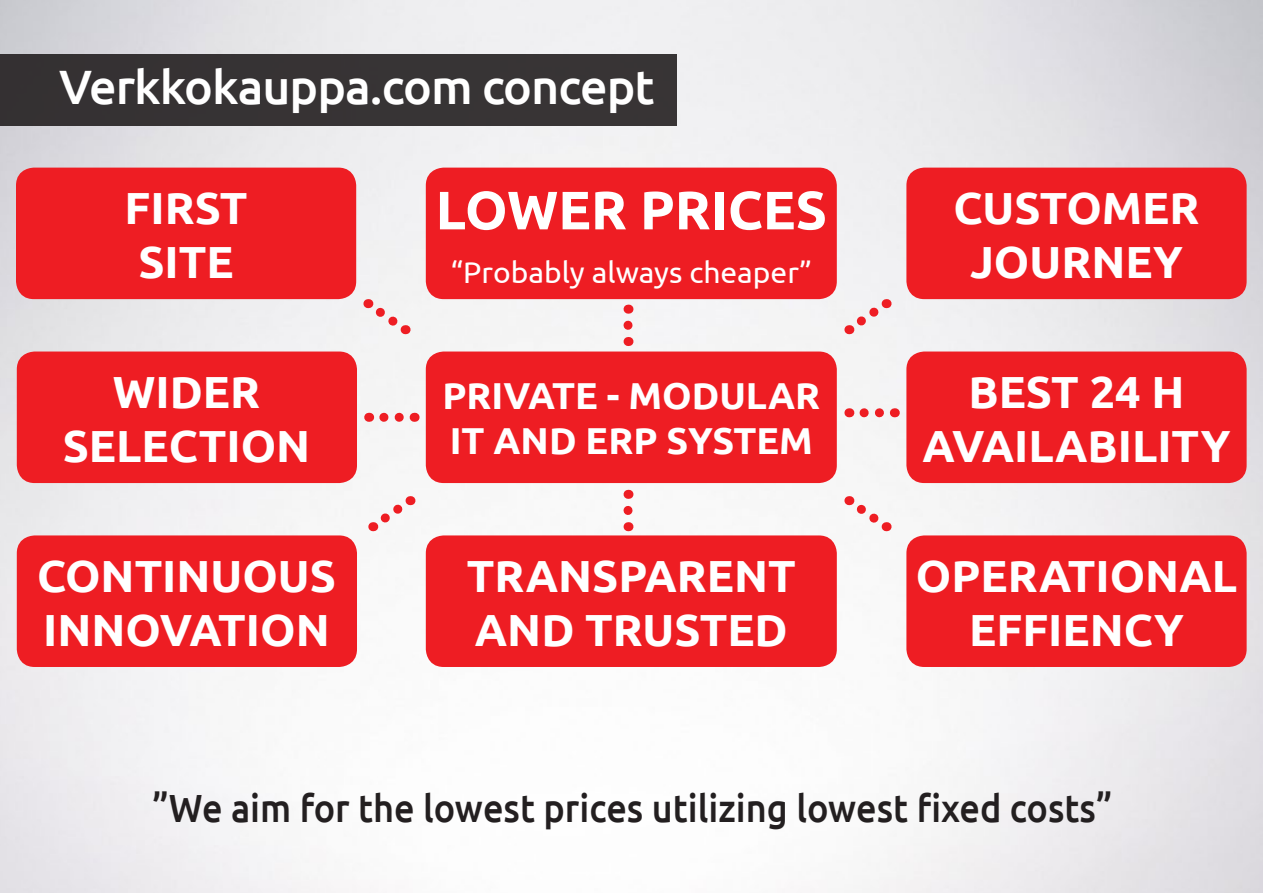
<style>
.page{position:relative;width:1263px;height:893px;background:#fff}
.page>*{position:absolute;margin:0;border:0;box-sizing:border-box;transform-origin:0 0}
.t1{font:700 54px "Ubuntu";color:#fff}
.t2{font:500 48.3px "Ubuntu";letter-spacing:-.02em;color:#fff}
.t3{font:700 45px "Ubuntu";color:#fff}
.t4{font:500 39.3px "Ubuntu";color:#231f20;scale:.92 1}
.t5{font:700 37.5px/45px "Ubuntu";color:#fff}
.t6{font:30px "Ubuntu";color:#fff}
</style>
<div class="page">
<img style="left:0;top:0;width:1263px;height:893px">
<div style="left:0;top:54px;width:676px;height:72px;background:#373334"></div>
<div style="left:427px;top:169px;width:409px;height:129px;background:#ee1d23;border-radius:17px"></div>
<div style="left:426px;top:168px;width:411px;height:131px;border:2px solid #ee1d23;border-radius:17px"></div>
<div style="left:18px;top:353px;width:338px;height:129px;background:#ee1d23;border-radius:17px"></div>
<div style="left:17px;top:351px;width:340px;height:132px;border:2px solid #ee1d23;border-radius:17px"></div>
<div style="left:908px;top:353px;width:337px;height:129px;background:#ee1d23;border-radius:17px"></div>
<div style="left:906px;top:351px;width:340px;height:132px;border:2px solid #ee1d23;border-radius:17px"></div>
<div style="left:427px;top:353px;width:409px;height:129px;background:#ee1d23;border-radius:17px"></div>
<div style="left:426px;top:351px;width:411px;height:132px;border:2px solid #ee1d23;border-radius:17px"></div>
<svg style="left:384px;top:413px;width:22px;height:9px"></svg>
<svg style="left:864px;top:408px;width:23px;height:9px"></svg>
<svg style="left:623px;top:305px;width:9px;height:20px"></svg>
<svg style="left:623px;top:490px;width:9px;height:20px"></svg>
<div style="left:17px;top:169px;width:338px;height:129px;background:#ee1d23;border-radius:17px"></div>
<div style="left:16px;top:168px;width:340px;height:131px;border:2px solid #ee1d23;border-radius:17px"></div>
<div style="left:908px;top:169px;width:337px;height:129px;background:#ee1d23;border-radius:17px"></div>
<div style="left:906px;top:168px;width:340px;height:131px;border:2px solid #ee1d23;border-radius:17px"></div>
<svg style="left:849px;top:295px;width:43px;height:39px"></svg>
<svg style="left:368px;top:299px;width:43px;height:39px"></svg>
<div style="left:908px;top:537px;width:337px;height:129px;background:#ee1d23;border-radius:17px"></div>
<div style="left:906px;top:535px;width:340px;height:132px;border:2px solid #ee1d23;border-radius:17px"></div>
<div style="left:427px;top:537px;width:409px;height:129px;background:#ee1d23;border-radius:17px"></div>
<div style="left:426px;top:535px;width:411px;height:132px;border:2px solid #ee1d23;border-radius:17px"></div>
<div style="left:18px;top:537px;width:338px;height:129px;background:#ee1d23;border-radius:17px"></div>
<div style="left:17px;top:535px;width:340px;height:132px;border:2px solid #ee1d23;border-radius:17px"></div>
<svg style="left:373px;top:492px;width:43px;height:39px"></svg>
<svg style="left:849px;top:496px;width:43px;height:39px"></svg>
<p class="t2" style="left:59px;top:57px;width:597px">Verkkokauppa.com concept</p>
<p class="t3" style="left:125px;top:181px;width:124px">FIRST</p>
<p class="t3" style="left:138px;top:235px;width:97px">SITE</p>
<p class="t3" style="left:113px;top:364px;width:149px">WIDER</p>
<p class="t3" style="left:63px;top:418px;width:249px">SELECTION</p>
<p class="t3" style="left:37px;top:548px;width:300px">CONTINUOUS</p>
<p class="t3" style="left:43px;top:602px;width:288px">INNOVATION</p>
<p class="t1" style="left:436px;top:177px;width:393px">LOWER PRICES</p>
<p class="t6" style="left:451px;top:254px;width:363px">“Probably always cheaper”</p>
<p class="t5" style="left:442px;top:373px;width:379px">PRIVATE - MODULAR<br>IT AND ERP SYSTEM</p>
<p class="t3" style="left:467px;top:548px;width:330px">TRANSPARENT</p>
<p class="t3" style="left:475px;top:602px;width:314px">AND TRUSTED</p>
<p class="t3" style="left:953px;top:181px;width:248px">CUSTOMER</p>
<p class="t3" style="left:970px;top:235px;width:214px">JOURNEY</p>
<p class="t3" style="left:968px;top:364px;width:218px">BEST 24 H</p>
<p class="t3" style="left:922px;top:418px;width:309px">AVAILABILITY</p>
<p class="t3" style="left:916px;top:548px;width:323px">OPERATIONAL</p>
<p class="t3" style="left:969px;top:602px;width:216px">EFFIENCY</p>
<p class="t4" style="left:153px;top:783px;width:1045px">”We aim for the lowest prices utilizing lowest fixed costs”</p>
</div>
